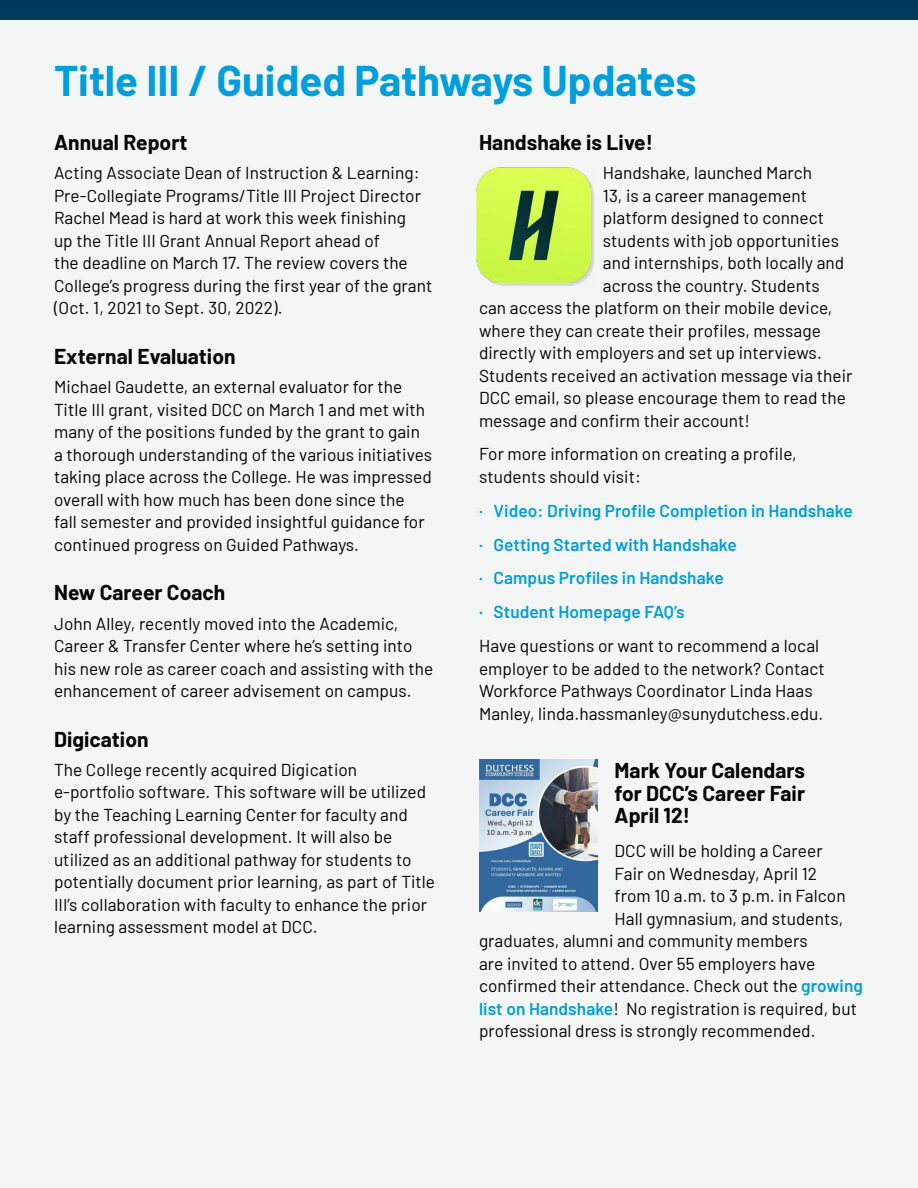
<style>
.page{position:relative;width:918px;height:1188px;background:#f4f6f5}
.page>*{position:absolute;margin:0;border:0;box-sizing:border-box;transform-origin:0 0}
.t1{font:700 42px "Barlow";color:#009edc}
.t2{font:700 21px/22.5px "Barlow";letter-spacing:.005em;color:#000;text-align:justify}
.t3{font:17.25px/22.5px "Barlow";letter-spacing:.005em;color:#000}
.t4{font:600 17.25px "Barlow";letter-spacing:.005em;color:#009edc}
.s1{font-weight:600;color:#009edc}
</style>
<div class="page">
<div style="left:0;top:0;width:918px;height:20px;background:#00395d"></div>
<img style="left:479px;top:759px;width:118px;height:153px">
<img style="left:476px;top:168px;width:118px;height:118px">
<h2 class="t1" style="left:54px;top:50px;width:644px">Title III / Guided Pathways Updates</h2>
<h3 class="t2" style="left:54px;top:130px;width:135px">Annual Report</h3>
<p class="t3" style="left:54px;top:160px;width:380px">Acting Associate Dean of Instruction &amp; Learning:<br>Pre-Collegiate Programs/Title III Project Director Rachel Mead is hard at work this week finishing<br>up the Title III Grant Annual Report ahead of<br>the deadline on March 17. The review covers the College’s progress during the first year of the grant (Oct. 1, 2021 to Sept. 30, 2022).</p>
<h3 class="t2" style="left:54px;top:343px;width:183px">External Evaluation</h3>
<p class="t3" style="left:54px;top:374px;width:380px">Michael Gaudette, an external evaluator for the Title III grant, visited DCC on March 1 and met with many of the positions funded by the grant to gain a thorough understanding of the various initiatives taking place across the College. He was impressed overall with how much has been done since the<br>fall semester and provided insightful guidance for continued progress on Guided Pathways.</p>
<h3 class="t2" style="left:54px;top:580px;width:173px">New Career Coach</h3>
<p class="t3" style="left:54px;top:611px;width:381px">John Alley, recently moved into the Academic, Career &amp; Transfer Center where he’s setting into his new role as career coach and assisting with the enhancement of career advisement on campus.</p>
<h3 class="t2" style="left:54px;top:726px;width:96px">Digication</h3>
<p class="t3" style="left:54px;top:757px;width:383px">The College recently acquired Digication e-portfolio software. This software will be utilized by the Teaching Learning Center for faculty and staff professional development. It will also be utilized as an additional pathway for students to potentially document prior learning, as part of Title III’s collaboration with faculty to enhance the prior learning assessment model at DCC.</p>
<h3 class="t2" style="left:479px;top:130px;width:176px">Handshake is Live!</h3>
<p class="t3" style="left:603px;top:160px;width:211px">Handshake, launched March</p>
<p class="t3" style="left:603px;top:183px;width:206px">13, is a career management</p>
<p class="t3" style="left:603px;top:205px;width:223px">platform designed to connect</p>
<p class="t3" style="left:603px;top:228px;width:238px">students with job opportunities</p>
<p class="t3" style="left:603px;top:250px;width:243px">and internships, both locally and</p>
<p class="t3" style="left:603px;top:273px;width:219px">across the country. Students</p>
<p class="t3" style="left:479px;top:295px;width:355px">can access the platform on their mobile device,</p>
<p class="t3" style="left:479px;top:318px;width:343px">where they can create their profiles, message</p>
<p class="t3" style="left:479px;top:340px;width:344px">directly with employers and set up interviews.</p>
<p class="t3" style="left:479px;top:363px;width:375px">Students received an activation message via their</p>
<p class="t3" style="left:479px;top:385px;width:368px">DCC email, so please encourage them to read the</p>
<p class="t3" style="left:479px;top:408px;width:273px">message and confirm their account!</p>
<p class="t3" style="left:479px;top:442px;width:319px">For more information on creating a profile, students should visit:</p>
<p class="t4" style="left:479px;top:498px;width:375px">· Video: Driving Profile Completion in Handshake</p>
<p class="t4" style="left:479px;top:532px;width:259px">· Getting Started with Handshake</p>
<p class="t4" style="left:479px;top:566px;width:246px">· Campus Profiles in Handshake</p>
<p class="t4" style="left:479px;top:599px;width:207px">· Student Homepage FAQ’s</p>
<p class="t3" style="left:479px;top:633px;width:347px">Have questions or want to recommend a local employer to be added to the network? Contact Workforce Pathways Coordinator Linda Haas Manley, linda.hassmanley@sunydutchess.edu.</p>
<h3 class="t2" style="left:615px;top:758px;width:192px">Mark Your Calendars for DCC’s Career Fair April 12!</h3>
<p class="t3" style="left:615px;top:838px;width:210px">DCC will be holding a Career</p>
<p class="t3" style="left:615px;top:861px;width:204px">Fair on Wednesday, April 12</p>
<p class="t3" style="left:615px;top:883px;width:233px">from 10 a.m. to 3 p.m. in Falcon</p>
<p class="t3" style="left:615px;top:906px;width:231px">Hall gymnasium, and students,</p>
<p class="t3" style="left:479px;top:928px;width:330px">graduates, alumni and community members</p>
<p class="t3" style="left:479px;top:951px;width:338px">are invited to attend. Over 55 employers have</p>
<p class="t3" style="left:479px;top:973px;width:386px">confirmed their attendance. Check out the <span class="s1">growing</span></p>
<p class="t3" style="left:479px;top:996px;width:380px"><span class="s1">list on Handshake</span>! No registration is required, but</p>
<p class="t3" style="left:479px;top:1018px;width:338px">professional dress is strongly recommended.</p>
</div>
